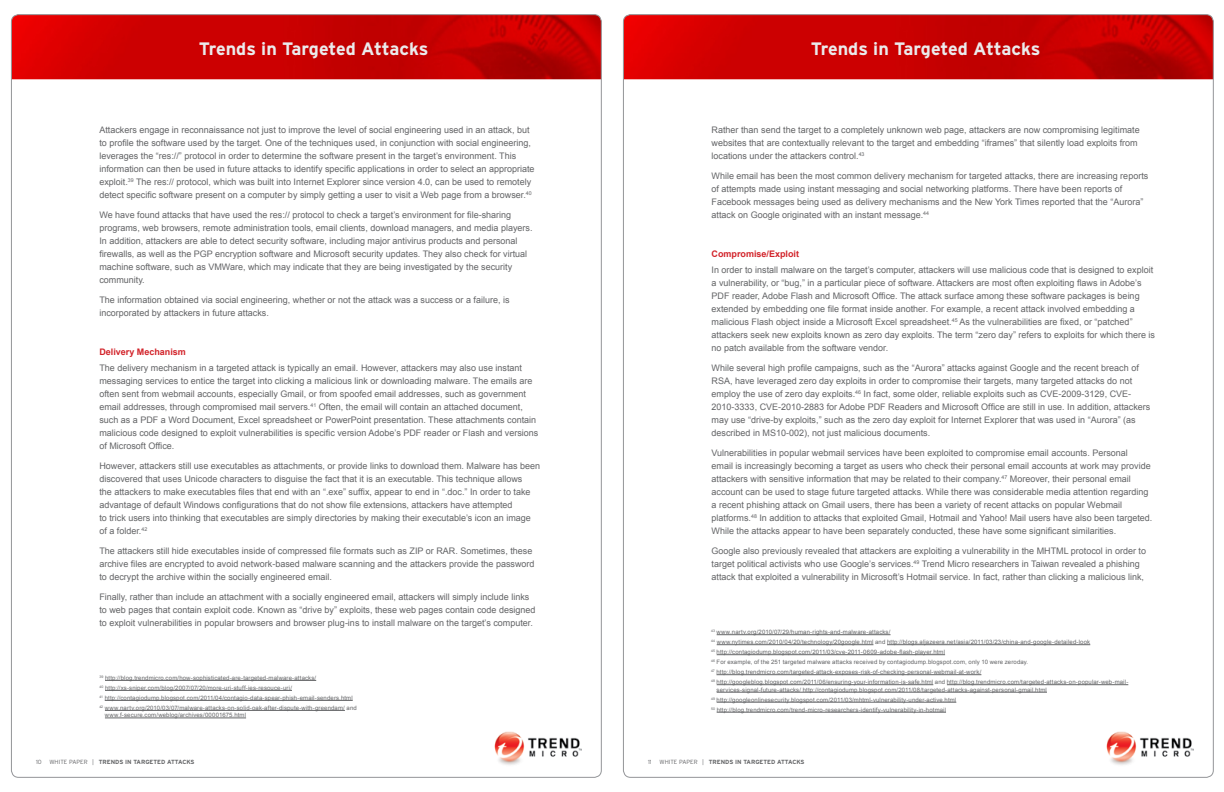
<style>
.page{position:relative;width:1224px;height:792px;background:#fff}
.page>*{position:absolute;margin:0;border:0;box-sizing:border-box;transform-origin:0 0}
.t1{font:700 18px "Interstate";letter-spacing:-.02em;color:#ebebec}
.t2{font:9px/13px "Arial";color:#636466}
.t3{font:700 9px "Arial";color:#d2232a}
.t4{font:6px/10px "Arial";letter-spacing:.02em;color:#636466}
.t5{font:700 6px "Interstate";color:#636466}
.t6{font:300 6px "Interstate";color:#636466}
.s1{font-weight:300}
</style>
<div class="page">
<img style="left:11px;top:15px;width:589px;height:64px">
<img style="left:623px;top:15px;width:589px;height:64px">
<img style="left:494px;top:731px;width:87px;height:34px">
<img style="left:1106px;top:731px;width:87px;height:34px">
<hr style="left:105px;top:680px;width:211px;height:1px;background:#636466">
<hr style="left:105px;top:690px;width:187px;height:1px;background:#636466">
<hr style="left:105px;top:700px;width:248px;height:1px;background:#636466">
<hr style="left:105px;top:710px;width:240px;height:1px;background:#636466">
<hr style="left:105px;top:718px;width:141px;height:1px;background:#636466">
<hr style="left:717px;top:634px;width:174px;height:1px;background:#636466">
<hr style="left:717px;top:644px;width:156px;height:1px;background:#636466">
<hr style="left:887px;top:644px;width:203px;height:1px;background:#636466">
<hr style="left:717px;top:654px;width:228px;height:1px;background:#636466">
<hr style="left:717px;top:674px;width:264px;height:1px;background:#636466">
<hr style="left:717px;top:684px;width:216px;height:1px;background:#636466">
<hr style="left:947px;top:684px;width:181px;height:1px;background:#636466">
<hr style="left:717px;top:692px;width:330px;height:1px;background:#636466">
<hr style="left:717px;top:702px;width:239px;height:1px;background:#636466">
<hr style="left:717px;top:712px;width:229px;height:1px;background:#636466">
<h1 class="t1" style="left:199px;top:38px;width:231px">Trends in Targeted Attacks</h1>
<h1 class="t1" style="left:811px;top:38px;width:231px">Trends in Targeted Attacks</h1>
<p class="t2" style="left:99px;top:123px;width:437px">Attackers engage in reconnaissance not just to improve the level of social engineering used in an attack, but to profile the software used by the target. One of the techniques used, in conjunction with social engineering, leverages the “res://” protocol in order to determine the software present in the target’s environment. This information can then be used in future attacks to identify specific applications in order to select an appropriate exploit.<sup>39</sup> The res:// protocol, which was built into Internet Explorer since version 4.0, can be used to remotely detect specific software present on a computer by simply getting a user to visit a Web page from a browser.<sup>40</sup></p>
<p class="t2" style="left:99px;top:208px;width:435px">We have found attacks that have used the res:// protocol to check a target’s environment for file-sharing programs, web browsers, remote administration tools, email clients, download managers, and media players.<br>In addition, attackers are able to detect security software, including major antivirus products and personal firewalls, as well as the PGP encryption software and Microsoft security updates. They also check for virtual machine software, such as VMWare, which may indicate that they are being investigated by the security community.</p>
<p class="t2" style="left:99px;top:293px;width:412px">The information obtained via social engineering, whether or not the attack was a success or a failure, is incorporated by attackers in future attacks.</p>
<p class="t3" style="left:99px;top:345px;width:88px">Delivery Mechanism</p>
<p class="t2" style="left:99px;top:361px;width:441px">The delivery mechanism in a targeted attack is typically an email. However, attackers may also use instant messaging services to entice the target into clicking a malicious link or downloading malware. The emails are often sent from webmail accounts, especially Gmail, or from spoofed email addresses, such as government email addresses, through compromised mail servers.<sup>41</sup> Often, the email will contain an attached document, such as a PDF a Word Document, Excel spreadsheet or PowerPoint presentation. These attachments contain malicious code designed to exploit vulnerabilities is specific version Adobe’s PDF reader or Flash and versions of Microsoft Office.</p>
<p class="t2" style="left:99px;top:459px;width:442px">However, attackers still use executables as attachments, or provide links to download them. Malware has been discovered that uses Unicode characters to disguise the fact that it is an executable. This technique allows<br>the attackers to make executables files that end with an “.exe” suffix, appear to end in “.doc.” In order to take advantage of default Windows configurations that do not show file extensions, attackers have attempted<br>to trick users into thinking that executables are simply directories by making their executable’s icon an image of a folder.<sup>42</sup></p>
<p class="t2" style="left:99px;top:544px;width:437px">The attackers still hide executables inside of compressed file formats such as ZIP or RAR. Sometimes, these archive files are encrypted to avoid network-based malware scanning and the attackers provide the password to decrypt the archive within the socially engineered email.</p>
<p class="t2" style="left:99px;top:590px;width:438px">Finally, rather than include an attachment with a socially engineered email, attackers will simply include links to web pages that contain exploit code. Known as “drive by” exploits, these web pages contain code designed to exploit vulnerabilities in popular browsers and browser plug-ins to install malware on the target’s computer.</p>
<p class="t4" style="left:99px;top:673px;width:259px"><sup>39</sup> http://blog.trendmicro.com/how-sophisticated-are-targeted-malware-attacks/<br><sup>40</sup> http://xs-sniper.com/blog/2007/07/20/more-uri-stuff-ies-resouce-uri/<br><sup>41</sup> http://contagiodump.blogspot.com/2011/04/contagio-data-spear-phish-email-senders.html <sup>42</sup> www.nartv.org/2010/03/07/malware-attacks-on-solid-oak-after-dispute-with-greendam/ and</p>
<p class="t4" style="left:105px;top:710px;width:143px">www.f-secure.com/weblog/archives/00001675.html</p>
<p class="t2" style="left:712px;top:123px;width:430px">Rather than send the target to a completely unknown web page, attackers are now compromising legitimate websites that are contextually relevant to the target and embedding “iframes” that silently load exploits from locations under the attackers control.<sup>43</sup></p>
<p class="t2" style="left:712px;top:169px;width:438px">While email has been the most common delivery mechanism for targeted attacks, there are increasing reports of attempts made using instant messaging and social networking platforms. There have been reports of Facebook messages being used as delivery mechanisms and the New York Times reported that the “Aurora” attack on Google originated with an instant message.<sup>44</sup></p>
<p class="t3" style="left:712px;top:247px;width:89px">Compromise/Exploit</p>
<p class="t2" style="left:712px;top:263px;width:445px">In order to install malware on the target’s computer, attackers will use malicious code that is designed to exploit a vulnerability, or “bug,” in a particular piece of software. Attackers are most often exploiting flaws in Adobe’s PDF reader, Adobe Flash and Microsoft Office. The attack surface among these software packages is being extended by embedding one file format inside another. For example, a recent attack involved embedding a malicious Flash object inside a Microsoft Excel spreadsheet.<sup>45</sup> As the vulnerabilities are fixed, or “patched” attackers seek new exploits known as zero day exploits. The term “zero day” refers to exploits for which there is no patch available from the software vendor.</p>
<p class="t2" style="left:712px;top:361px;width:440px">While several high profile campaigns, such as the “Aurora” attacks against Google and the recent breach of RSA, have leveraged zero day exploits in order to compromise their targets, many targeted attacks do not employ the use of zero day exploits.<sup>46</sup> In fact, some older, reliable exploits such as CVE-2009-3129, CVE-2010-3333, CVE-2010-2883 for Adobe PDF Readers and Microsoft Office are still in use. In addition, attackers may use “drive-by exploits,” such as the zero day exploit for Internet Explorer that was used in “Aurora” (as described in MS10-002), not just malicious documents.</p>
<p class="t2" style="left:712px;top:446px;width:442px">Vulnerabilities in popular webmail services have been exploited to compromise email accounts. Personal<br>email is increasingly becoming a target as users who check their personal email accounts at work may provide attackers with sensitive information that may be related to their company.<sup>47</sup> Moreover, their personal email account can be used to stage future targeted attacks. While there was considerable media attention regarding a recent phishing attack on Gmail users, there has been a variety of recent attacks on popular Webmail platforms.<sup>48</sup> In addition to attacks that exploited Gmail, Hotmail and Yahoo! Mail users have also been targeted.<br>While the attacks appear to have been separately conducted, these have some significant similarities.</p>
<p class="t2" style="left:712px;top:544px;width:436px">Google also previously revealed that attackers are exploiting a vulnerability in the MHTML protocol in order to target political activists who use Google’s services.<sup>49</sup> Trend Micro researchers in Taiwan revealed a phishing attack that exploited a vulnerability in Microsoft’s Hotmail service. In fact, rather than clicking a malicious link,</p>
<p class="t4" style="left:711px;top:627px;width:419px"><sup>43</sup> www.nartv.org/2010/07/29/human-rights-and-malware-attacks/<br><sup>44</sup> www.nytimes.com/2010/04/20/technology/20google.html and http://blogs.aljazeera.net/asia/2011/03/23/china-and-google-detailed-look<br><sup>45</sup> http://contagiodump.blogspot.com/2011/03/cve-2011-0609-adobe-flash-player.html<br><sup>46</sup> For example, of the 251 targeted malware attacks received by contagiodump.blogspot.com, only 10 were zeroday.<br><sup>47</sup> http://blog.trendmicro.com/targeted-attack-exposes-risk-of-checking-personal-webmail-at-work/<br><sup>48</sup> http://googleblog.blogspot.com/2011/06/ensuring-your-information-is-safe.html and http://blog.trendmicro.com/targeted-attacks-on-popular-web-mail-</p>
<p class="t4" style="left:711px;top:685px;width:337px;text-indent:6px">services-signal-future-attacks/ http://contagiodump.blogspot.com/2011/08/targeted-attacks-against-personal-gmail.html<br><sup>49</sup> http://googleonlinesecurity.blogspot.com/2011/03/mhtml-vulnerability-under-active.html<br><sup>50</sup> http://blog.trendmicro.com/trend-micro-researchers-identify-vulnerability-in-hotmail</p>
<p class="t6" style="left:36px;top:758px;width:7px">10</p>
<p class="t5" style="left:50px;top:758px;width:127px"><span class="s1">WHITE PAPER |</span> Trends in Targeted Atta</p>
<p class="t5" style="left:182px;top:758px;width:14px">cks</p>
<p class="t6" style="left:648px;top:758px;width:5px">11</p>
<p class="t5" style="left:660px;top:758px;width:127px"><span class="s1">WHITE PAPER |</span> Trends in Targeted Atta</p>
<p class="t5" style="left:792px;top:758px;width:14px">cks</p>
</div>
